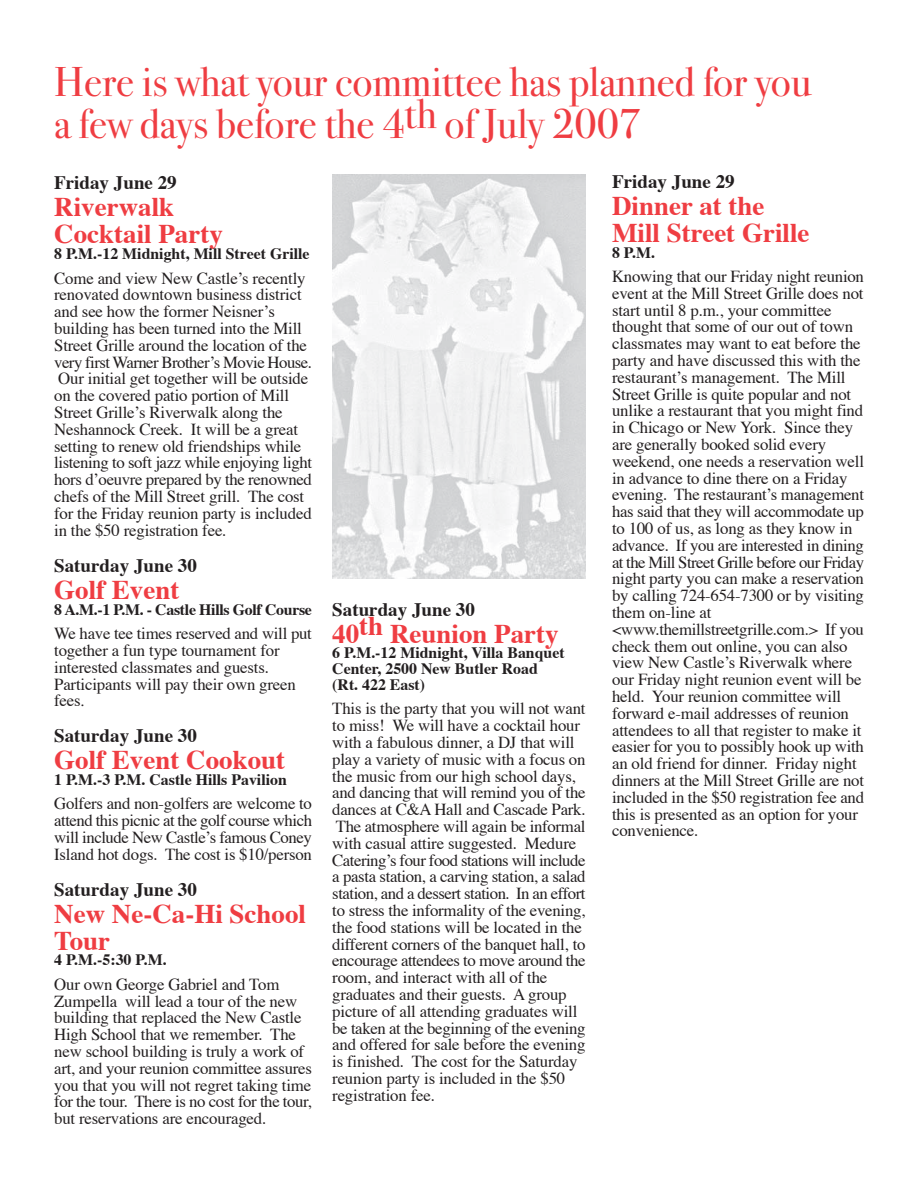
<style>
.page{position:relative;width:918px;height:1188px;background:#fff}
.page>*{position:absolute;margin:0;border:0;box-sizing:border-box;transform-origin:0 0}
.t1{font:41.85px/41.8px "Bodoni Svty Two ITCTT";color:#ef3d42}
.t2{font:700 27px/27px "Times";color:#ef3d42}
.t3{font:700 19.05px "Times";color:#231f20}
.t4{font:16.8px/16.8px "Times";letter-spacing:-.01em;color:#231f20}
.t5{font:700 15.9px/15.9px "Times";color:#231f20}
.t6{font:700 15.9px "Times";letter-spacing:-.02em;color:#231f20}
.s1{font-family:"Times New Roman"}
</style>
<div class="page">
<img style="left:332px;top:174px;width:254px;height:405px">
<h1 class="t1" style="left:54px;top:66px;width:759px">Here is what your committee has planned for you a few days before the 4th of July 2007</h1>
<p class="t3" style="left:54px;top:175px;width:124px">Friday June 29</p>
<h2 class="t2" style="left:54px;top:196px;width:170px">Riverwalk<br>Cocktail Party</h2>
<p class="t5" style="left:54px;top:247px;width:257px">8 P.M.-12 Midnight, Mill Street Grille</p>
<p class="t4" style="left:54px;top:271px;width:259px">Come and view New Castle’s recently renovated downtown business district and see how the former Neisner’s building has been turned into the Mill Street Grille around the location of the very first Warner Brother’s Movie House.<br>Our initial get together will be outside on the covered patio portion of Mill Street Grille’s Riverwalk along the Neshannock Creek. It will be a great setting to renew old friendships while listening to soft jazz while enjoying light hors d’oeuvre prepared by the renowned chefs of the Mill Street grill. The cost for the Friday reunion party is included in the $50 registration fee.</p>
<p class="t3" style="left:54px;top:558px;width:144px">Saturday June 30</p>
<h2 class="t2" style="left:54px;top:579px;width:127px">Golf Event</h2>
<p class="t6" style="left:54px;top:603px;width:259px">8 A.M.-1 P.M. - Castle Hills Golf Course</p>
<p class="t4" style="left:54px;top:627px;width:259px">We have tee times reserved and will put together a fun type tournament for interested classmates and guests.<br>Participants will pay their own green fees<span class="s1">.</span></p>
<p class="t3" style="left:54px;top:728px;width:144px">Saturday June 30</p>
<h2 class="t2" style="left:54px;top:749px;width:233px">Golf Event Cookout</h2>
<p class="t5" style="left:54px;top:773px;width:234px">1 P.M.-3 P.M. Castle Hills Pavilion</p>
<p class="t4" style="left:54px;top:797px;width:259px;text-align:justify">Golfers and non-golfers are welcome to attend this picnic at the golf course which will include New Castle’s famous Coney Island hot dogs. The cost is $10/person</p>
<p class="t3" style="left:54px;top:881px;width:144px">Saturday June 30</p>
<h2 class="t2" style="left:54px;top:902px;width:253px">New Ne-Ca-Hi School<br>Tour</h2>
<p class="t5" style="left:54px;top:954px;width:114px">4 P.M.-5:30 P.M.</p>
<p class="t4" style="left:54px;top:977px;width:259px">Our own George Gabriel and Tom Zumpella will lead a tour of the new building that replaced the New Castle High School that we remember. The new school building is truly a work of art, and your reunion committee assures you that you will not regret taking time for the tour. There is no cost for the tour, but reservations are encouraged.</p>
<p class="t3" style="left:332px;top:601px;width:144px">Saturday June 30</p>
<h2 class="t2" style="left:332px;top:622px;width:228px">40th Reunion Party</h2>
<p class="t5" style="left:332px;top:647px;width:234px">6 P.M.-12 Midnight, Villa Banquet<br>Center, 2500 New Butler Road (Rt. 422 East)</p>
<p class="t4" style="left:332px;top:702px;width:255px">This is the party that you will not want to miss! We will have a cocktail hour with a fabulous dinner, a DJ that will play a variety of music with a focus on the music from our high school days, and dancing that will remind you of the dances at C&amp;A Hall and Cascade Park.<br>The atmosphere will again be informal with casual attire suggested. Medure Catering’s four food stations will include a pasta station, a carving station, a salad station, and a dessert station. In an effort to stress the informality of the evening, the food stations will be located in the different corners of the banquet hall, to encourage attendees to move around the room, and interact with all of the graduates and their guests. A group picture of all attending graduates will be taken at the beginning of the evening and offered for sale before the evening is finished. The cost for the Saturday reunion party is included in the $50 registration fee.</p>
<p class="t3" style="left:612px;top:174px;width:124px">Friday June 29</p>
<h2 class="t2" style="left:612px;top:195px;width:199px">Dinner at the<br>Mill Street Grille</h2>
<p class="t5" style="left:612px;top:246px;width:45px">8 P.M.</p>
<p class="t4" style="left:612px;top:269px;width:253px">Knowing that our Friday night reunion event at the Mill Street Grille does not start until 8 p.m., your committee thought that some of our out of town classmates may want to eat before the party and have discussed this with the restaurant’s management. The Mill Street Grille is quite popular and not unlike a restaurant that you might find in Chicago or New York. Since they are generally booked solid every weekend, one needs a reservation well in advance to dine there on a Friday evening. The restaurant’s management has said that they will accommodate up to 100 of us, as long as they know in advance. If you are interested in dining at the Mill Street Grille before our Friday night party you can make a reservation by calling 724-654-7300 or by visiting them on-line at &lt;www.themillstreetgrille.com.&gt; If you check them out online, you can also view New Castle’s Riverwalk where our Friday night reunion event will be held. Your reunion committee will forward e-mail addresses of reunion attendees to all that register to make it easier for you to possibly hook up with an old friend for dinner. Friday night dinners at the Mill Street Grille are not included in the $50 registration fee and this is presented as an option for your convenience.</p>
</div>
